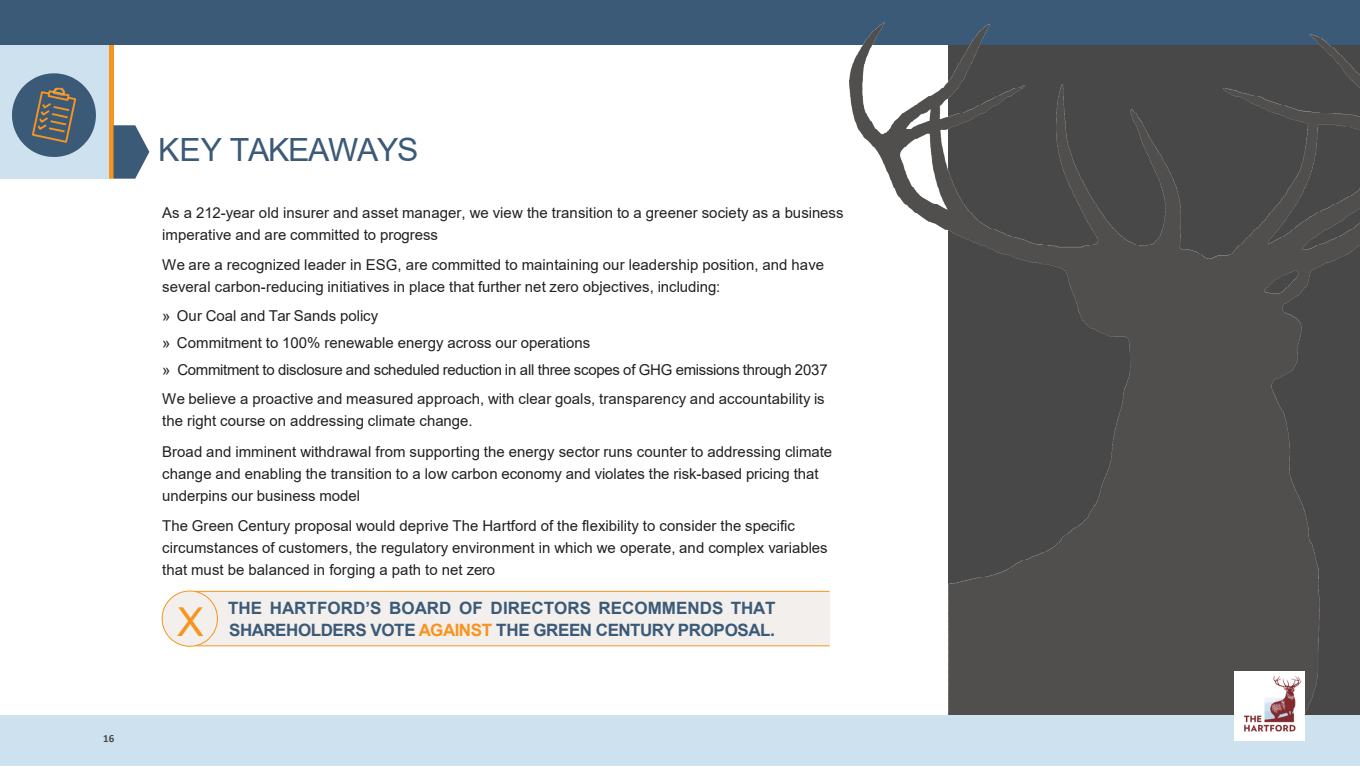
<style>
.page{position:relative;width:1360px;height:767px;background:#fff}
.page>*{position:absolute;margin:0;border:0;box-sizing:border-box;transform-origin:0 0}
.t1{font:39.9px "Arial";color:#f7941f}
.t2{font:31.9px "Arial";letter-spacing:-.04em;color:#3b5a78}
.t3{font:700 17px "Arial";letter-spacing:-.015em;color:#3b5a78}
.t4{font:700 17px "Arial";letter-spacing:.005em;color:#3b5a78}
.t5{font:15px/21.9px "Arial";letter-spacing:.005em;color:#231f20}
.t6{font:15px "Arial";letter-spacing:-.02em;color:#231f20}
.t7{font:700 11px "Calibri";color:#484848}
.s1{color:#f7941f}
.s2{font-size:17.9px}
</style>
<div class="page">
<div style="left:0;top:45px;width:110px;height:134px;background:#cee1ee"></div>
<div style="left:109px;top:45px;width:5px;height:134px;background:#f7941f"></div>
<div style="left:0;top:0;width:1360px;height:45px;background:#3b5a78"></div>
<img style="left:849px;top:22px;width:511px;height:693px">
<svg style="left:114px;top:125px;width:35px;height:54px"></svg>
<svg style="left:12px;top:73px;width:84px;height:84px"></svg>
<div style="left:185px;top:591px;width:645px;height:55px;background:#f2efec"></div>
<hr style="left:195px;top:591px;width:635px;height:1px;background:#f7941f">
<hr style="left:195px;top:645px;width:635px;height:1px;background:#f7941f">
<svg style="left:161px;top:590px;width:57px;height:57px"></svg>
<div style="left:0;top:715px;width:1360px;height:51px;background:#cee1ee"></div>
<img style="left:1235px;top:671px;width:70px;height:70px">
<p class="t7" style="left:103px;top:731px;width:12px">16</p>
<h2 class="t2" style="left:158px;top:132px;width:262px">KEY TAKEAWAYS</h2>
<p class="t5" style="left:162px;top:201px;width:683px">As a 212-year old insurer and asset manager, we view the transition to a greener society as a business imperative and are committed to progress</p>
<p class="t5" style="left:162px;top:254px;width:663px">We are a recognized leader in ESG, are committed to maintaining our leadership position, and have several carbon-reducing initiatives in place that further net zero objectives, including:</p>
<p class="t5" style="left:162px;top:305px;width:217px">» Our Coal and Tar Sands policy</p>
<p class="t5" style="left:162px;top:332px;width:429px">» Commitment to 100% renewable energy across our operations</p>
<p class="t6" style="left:162px;top:362px;width:667px">» Commitment to disclosure and scheduled reduction in all three scopes of GHG emissions through 2037</p>
<p class="t5" style="left:162px;top:388px;width:664px">We believe a proactive and measured approach, with clear goals, transparency and accountability is the right course on addressing climate change.</p>
<p class="t5" style="left:162px;top:441px;width:671px">Broad and imminent withdrawal from supporting the energy sector runs counter to addressing climate change and enabling the transition to a low carbon economy and violates the risk-based pricing that underpins our business model</p>
<p class="t5" style="left:162px;top:515px;width:667px">The Green Century proposal would deprive The Hartford of the flexibility to consider the specific circumstances of customers, the regulatory environment in which we operate, and complex variables that must be balanced in forging a path to net zero</p>
<p class="t4" style="left:228px;top:599px;width:549px">THE HARTFORD’S BOARD OF DIRECTORS RECOMMENDS THAT</p>
<p class="t1" style="left:177px;top:600px;width:28px">X</p>
<p class="t3" style="left:229px;top:621px;width:548px">SHAREHOLDERS VOTE <span class="s1">AGAINST</span> THE GREEN CENTURY PROPOSAL<span class="s2">.</span></p>
</div>
